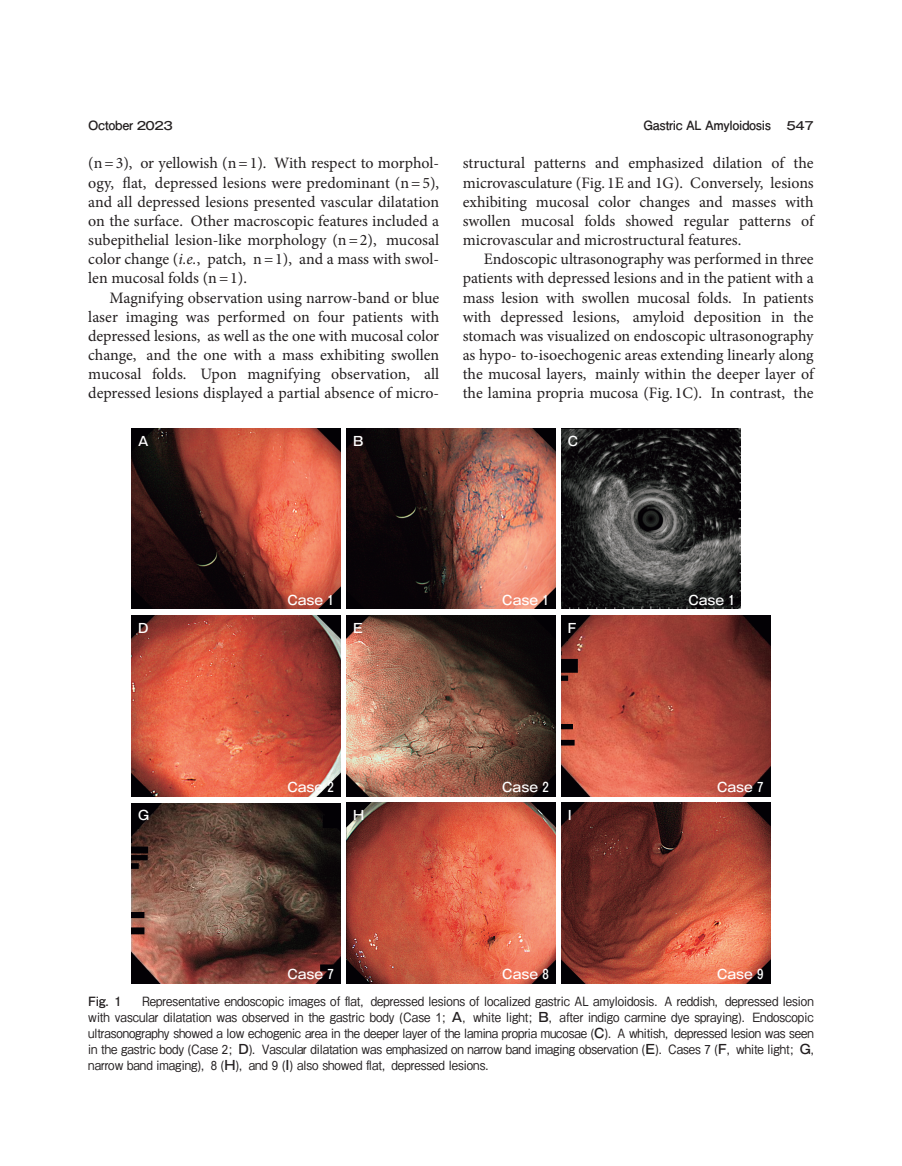
<style>
.page{position:relative;width:902px;height:1166px;background:#fff}
.page>*{position:absolute;margin:0;border:0;box-sizing:border-box;transform-origin:0 0}
.t1{font:15.9px/19.2px "Minion Pro";color:#231f20;text-align:justify}
.t2{font:500 12.75px/15.9px "Gothic BBB Pr 6 N";color:#231f20;text-align:justify;scale:.9 1}
.t3{font:500 12.75px "Gothic MB101 Pr 6 N";color:#fff}
.t4{font:700 12.75px "Futo Go B101 Pr 6 N";letter-spacing:-.03em;color:#231f20}
.s1{font-family:"Gothic MB101 Pr 6 N";font-weight:500;font-size:11.25px}
.s2{font-style:italic}
.s3{font-family:"Arial";font-weight:400}
.s4{font-family:"Gothic MB101 Pr 6 N"}
</style>
<div class="page">
<img style="left:561px;top:802px;width:209px;height:181px">
<img style="left:347px;top:802px;width:208px;height:181px">
<img style="left:561px;top:615px;width:209px;height:181px">
<img style="left:347px;top:615px;width:208px;height:181px">
<img style="left:132px;top:615px;width:208px;height:181px">
<img style="left:132px;top:803px;width:208px;height:180px">
<img style="left:561px;top:428px;width:179px;height:180px">
<img style="left:347px;top:428px;width:208px;height:180px">
<img style="left:132px;top:428px;width:208px;height:180px">
<p class="t4" style="left:88px;top:115px;width:86px">October <span class="s1">2023</span></p>
<p class="t4" style="left:643px;top:115px;width:172px">Gastric AL Amyloidosis <span class="s1">547</span></p>
<p class="t1" style="left:88px;top:154px;width:352px">(n = 3), or yellowish (n = 1). With respect to morphol&shy;ogy, flat, depressed lesions were predominant (n = 5), and all depressed lesions presented vascular dilatation on the surface. Other macroscopic features included a subepithelial lesion-like morphology (n = 2), mucosal color change (<span class="s2">i.e.</span>, patch, n = 1), and a mass with swol&shy;len mucosal folds (n = 1).</p>
<p class="t1" style="left:88px;top:288px;width:352px;text-indent:21px">Magnifying observation using narrow-band or blue laser imaging was performed on four patients with depressed lesions, as well as the one with mucosal color change, and the one with a mass exhibiting swollen mucosal folds. Upon magnifying observation, all depressed lesions displayed a partial absence of micro-</p>
<p class="t1" style="left:462px;top:154px;width:352px">structural patterns and emphasized dilation of the microvasculature (Fig. 1E and 1G). Conversely, lesions exhibiting mucosal color changes and masses with swollen mucosal folds showed regular patterns of microvascular and microstructural features.</p>
<p class="t1" style="left:462px;top:249px;width:352px;text-indent:21px">Endoscopic ultrasonography was performed in three patients with depressed lesions and in the patient with a mass lesion with swollen mucosal folds. In patients with depressed lesions, amyloid deposition in the stomach was visualized on endoscopic ultrasonography as hypo- to-isoechogenic areas extending linearly along the mucosal layers, mainly within the deeper layer of the lamina propria mucosa (Fig. 1C). In contrast, the</p>
<p class="t3" style="left:138px;top:430px;width:12px">A</p>
<p class="t3" style="left:353px;top:430px;width:12px">B</p>
<p class="t3" style="left:568px;top:430px;width:12px">C</p>
<p class="t3" style="left:287px;top:589px;width:48px">Case 1</p>
<p class="t3" style="left:502px;top:589px;width:48px">Case 1</p>
<p class="t3" style="left:138px;top:617px;width:12px">D</p>
<p class="t3" style="left:353px;top:617px;width:11px">E</p>
<p class="t3" style="left:568px;top:617px;width:10px">F</p>
<p class="t3" style="left:688px;top:589px;width:48px">Case 1</p>
<p class="t3" style="left:287px;top:776px;width:48px">Case 2</p>
<p class="t3" style="left:502px;top:776px;width:48px">Case 2</p>
<p class="t3" style="left:717px;top:776px;width:48px">Case 7</p>
<p class="t3" style="left:138px;top:804px;width:13px">G</p>
<p class="t3" style="left:353px;top:804px;width:13px">H</p>
<p class="t3" style="left:568px;top:804px;width:6px">I</p>
<p class="t3" style="left:287px;top:963px;width:48px">Case 7</p>
<p class="t3" style="left:502px;top:963px;width:48px">Case 8</p>
<p class="t3" style="left:717px;top:963px;width:48px">Case 9</p>
<p class="t2" style="left:88px;top:992px;width:807px;text-indent:54px">Representative endoscopic images of flat, depressed lesions of localized gastric AL amyloidosis. A reddish, depressed lesion with vascular dilatation was observed in the gastric body (Case <span class="s3">1</span>; <span class="s4">A</span>, white light; <span class="s4">B</span>, after indigo carmine dye spraying). Endoscopic ultrasonography showed a low echogenic area in the deeper layer of the lamina propria mucosae (<span class="s4">C</span>). A whitish, depressed lesion was seen in the gastric body (Case <span class="s3">2</span>; <span class="s4">D</span>). Vascular dilatation was emphasized on narrow band imaging observation (<span class="s4">E</span>). Cases <span class="s3">7</span> (<span class="s4">F</span>, white light; <span class="s4">G</span>, narrow band imaging), <span class="s3">8</span> (<span class="s4">H</span>), and <span class="s3">9</span> (<span class="s4">I</span>) also showed flat, depressed lesions.</p>
<p class="t4" style="left:88px;top:990px;width:35px">Fig. 1</p>
</div>
